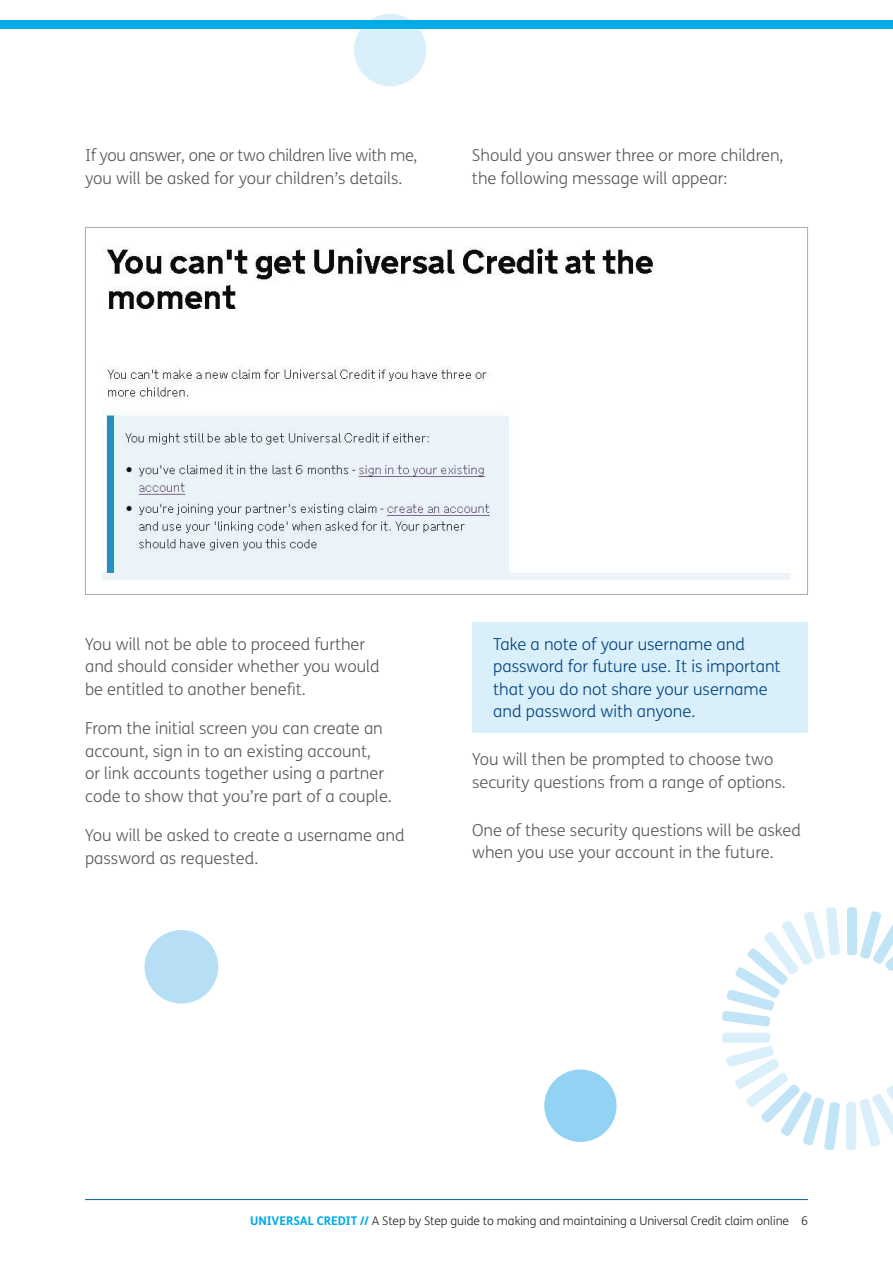
<style>
.page{position:relative;width:893px;height:1263px;background:#fff}
.page>*{position:absolute;margin:0;border:0;box-sizing:border-box;transform-origin:0 0}
.t1{font:300 16.5px/22.5px "FS Me";color:#57585a}
.t2{font:300 16.5px/22.5px "FS Me";color:#01427c}
.t3{font:300 16.5px/22.5px "FS Me";letter-spacing:-.02em;color:#57585a}
.t4{font:300 12px "FS Me";letter-spacing:-.005em;color:#231f20}
.s1{font-weight:700;color:#00abe7}
</style>
<div class="page">
<hr style="left:85px;top:1199px;width:722px;height:1px;background:#005e9e">
<div style="left:472px;top:622px;width:336px;height:111px;background:#d9effa"></div>
<img style="left:102px;top:247px;width:688px;height:332px">
<div style="left:354px;top:14px;width:72px;height:72px;background:#d9effa;border-radius:50%"></div>
<div style="left:145px;top:930px;width:73px;height:73px;background:#b6dff6;border-radius:50%"></div>
<div style="left:544px;top:1069px;width:73px;height:73px;background:#92d2f3;border-radius:50%"></div>
<div style="left:0;top:20px;width:893px;height:8px;background:#00abe7"></div>
<svg style="left:860px;top:911px;width:33px;height:60px"></svg>
<div style="left:847px;top:907px;width:10px;height:48px;background:#c2e4f7;border-radius:3px"></div>
<svg style="left:722px;top:907px;width:118px;height:120px"></svg>
<div style="left:722px;top:1033px;width:48px;height:10px;background:#d9effa;border-radius:3px"></div>
<svg style="left:726px;top:1046px;width:114px;height:104px"></svg>
<div style="left:846px;top:1102px;width:10px;height:48px;background:#d9effa;border-radius:3px"></div>
<svg style="left:859px;top:1085px;width:34px;height:62px"></svg>
<p class="t3" style="left:85px;top:144px;width:334px">If you answer, one or two children live with me, you will be asked for your children’s details.</p>
<p class="t1" style="left:472px;top:144px;width:313px">Should you answer three or more children, the following message will appear:</p>
<p class="t1" style="left:85px;top:632px;width:296px">You will not be able to proceed further and should consider whether you would be entitled to another benefit.</p>
<p class="t1" style="left:85px;top:717px;width:308px">From the initial screen you can create an account, sign in to an existing account,<br>or link accounts together using a partner code to show that you’re part of a couple.</p>
<p class="t1" style="left:85px;top:824px;width:321px">You will be asked to create a username and password as requested.</p>
<p class="t2" style="left:493px;top:632px;width:289px">Take a note of your username and password for future use. It is important that you do not share your username and password with anyone.</p>
<p class="t1" style="left:472px;top:748px;width:315px">You will then be prompted to choose two security questions from a range of options.</p>
<p class="t1" style="left:472px;top:818px;width:330px">One of these security questions will be asked when you use your account in the future.</p>
<p class="t4" style="left:250px;top:1212px;width:559px"><span class="s1">UNIVERSAL CREDIT //</span> A Step by Step guide to making and maintaining a Universal Credit claim online 6</p>
</div>
